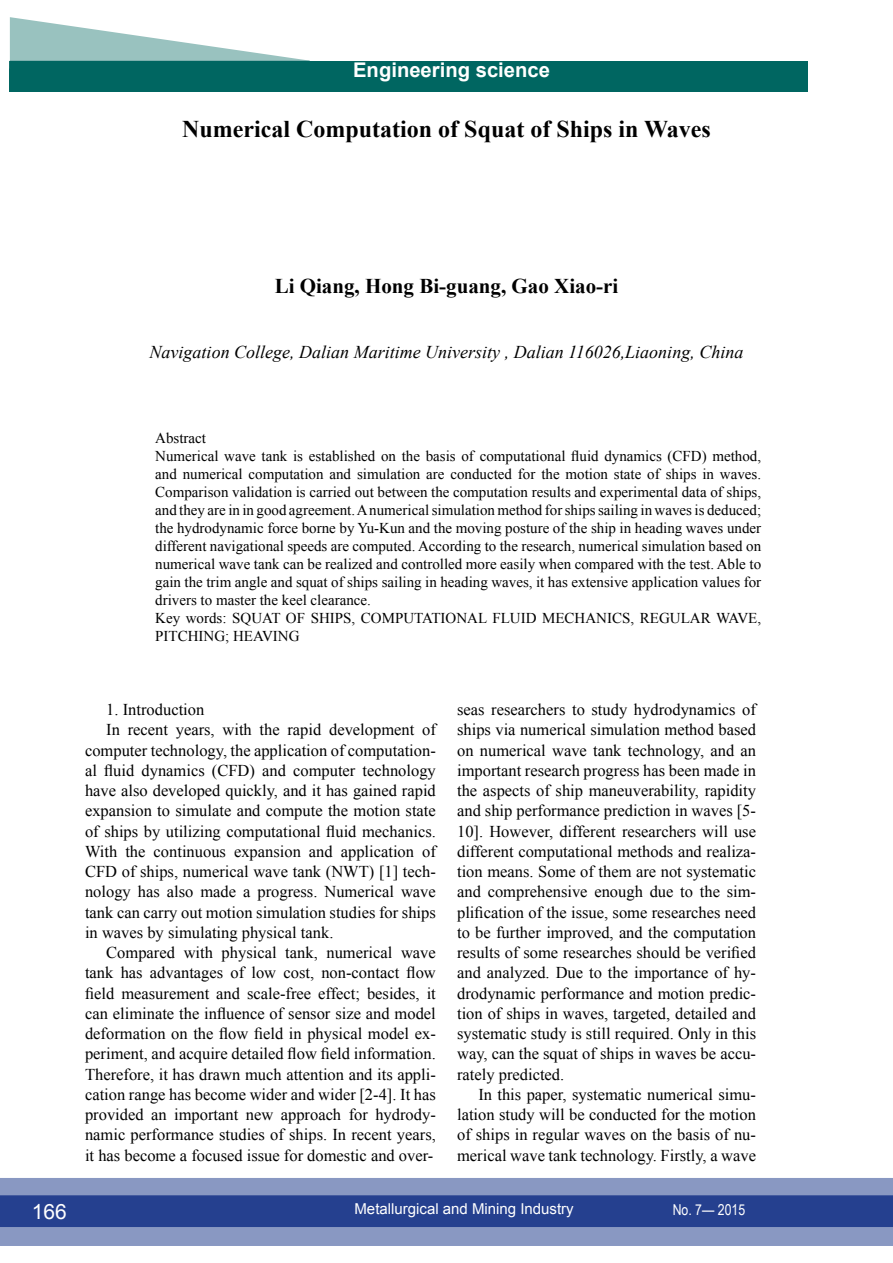
<style>
.page{position:relative;width:893px;height:1263px;background:#fff}
.page>*{position:absolute;margin:0;border:0;box-sizing:border-box;transform-origin:0 0}
.t1{font:700 24px "Times New Roman";color:#000}
.t2{font:700 21px "Times New Roman";color:#000}
.t3{font:21px "Arial";color:#fff}
.t4{font:700 20.25px "Arial";color:#fff}
.t5{font:italic 18px "Times New Roman";color:#000}
.t6{font:16.5px/20.2px "Times New Roman";color:#000;text-align:justify}
.t7{font:15px/18px "Times New Roman";color:#000}
.t8{font:15px "Arial";color:#fff}
.t9{font:15px "Arial Narrow";color:#fff}
</style>
<div class="page">
<div style="left:0;top:1178px;width:893px;height:68px;background:#8998c2"></div>
<div style="left:0;top:1195px;width:893px;height:32px;background:#25408f;border:2px solid #25408f"></div>
<div style="left:10px;top:61px;width:798px;height:30px;background:#006661"></div>
<svg style="left:10px;top:17px;width:300px;height:44px"></svg>
<p class="t4" style="left:353px;top:57px;width:198px">Engineering science</p>
<h1 class="t1" style="left:182px;top:113px;width:530px">Numerical Computation of Squat of Ships in Waves</h1>
<p class="t2" style="left:275px;top:272px;width:345px">Li Qiang, Hong Bi-guang, Gao Xiao-ri</p>
<p class="t5" style="left:150px;top:339px;width:595px">Navigation College, Dalian Maritime University , Dalian 116026,Liaoning, China</p>
<p class="t7" style="left:155px;top:429px;width:607px">Abstract<br>Numerical wave tank is established on the basis of computational fluid dynamics (CFD) method, and numerical computation and simulation are conducted for the motion state of ships in waves.<br>Comparison validation is carried out between the computation results and experimental data of ships, and they are in in good agreement. A numerical simulation method for ships sailing in waves is deduced; the hydrodynamic force borne by Yu-Kun and the moving posture of the ship in heading waves under different navigational speeds are computed. According to the research, numerical simulation based on numerical wave tank can be realized and controlled more easily when compared with the test. Able to gain the trim angle and squat of ships sailing in heading waves, it has extensive application values for drivers to master the keel clearance.<br>Key words: Squat of Ships , Computational Fluid Mechanics , Regular Wave, Pitching; Heaving</p>
<p class="t6" style="left:106px;top:699px;width:100px">1. Introduction</p>
<p class="t6" style="left:106px;top:719px;width:331px">In recent years, with the rapid development of</p>
<p class="t6" style="left:85px;top:740px;width:352px">computer technology, the application of computation-</p>
<p class="t6" style="left:85px;top:760px;width:352px">al fluid dynamics (CFD) and computer technology</p>
<p class="t6" style="left:85px;top:780px;width:352px">have also developed quickly, and it has gained rapid</p>
<p class="t6" style="left:85px;top:800px;width:352px">expansion to simulate and compute the motion state</p>
<p class="t6" style="left:85px;top:821px;width:352px">of ships by utilizing computational fluid mechanics.</p>
<p class="t6" style="left:85px;top:841px;width:352px">With the continuous expansion and application of</p>
<p class="t6" style="left:85px;top:861px;width:352px">CFD of ships, numerical wave tank (NWT) [1] tech-</p>
<p class="t6" style="left:85px;top:881px;width:352px">nology has also made a progress. Numerical wave</p>
<p class="t6" style="left:85px;top:902px;width:352px">tank can carry out motion simulation studies for ships</p>
<p class="t6" style="left:85px;top:922px;width:250px">in waves by simulating physical tank.</p>
<p class="t6" style="left:106px;top:942px;width:331px">Compared with physical tank, numerical wave</p>
<p class="t6" style="left:85px;top:962px;width:352px">tank has advantages of low cost, non-contact flow</p>
<p class="t6" style="left:85px;top:983px;width:352px">field measurement and scale-free effect; besides, it</p>
<p class="t6" style="left:85px;top:1003px;width:352px">can eliminate the influence of sensor size and model</p>
<p class="t6" style="left:85px;top:1023px;width:352px">deformation on the flow field in physical model ex-</p>
<p class="t6" style="left:85px;top:1043px;width:352px">periment, and acquire detailed flow field information.</p>
<p class="t6" style="left:85px;top:1064px;width:352px">Therefore, it has drawn much attention and its appli-</p>
<p class="t6" style="left:85px;top:1084px;width:352px">cation range has become wider and wider [2-4]. It has</p>
<p class="t6" style="left:85px;top:1104px;width:352px">provided an important new approach for hydrody-</p>
<p class="t6" style="left:85px;top:1124px;width:352px">namic performance studies of ships. In recent years,</p>
<p class="t6" style="left:85px;top:1145px;width:350px">it has become a focused issue for domestic and over-</p>
<p class="t6" style="left:457px;top:699px;width:300px">seas researchers to study hydrodynamics of ships via numerical simulation method based on numerical wave tank technology, and an important research progress has been made in the aspects of ship maneuverability, rapidity and ship performance prediction in waves [5- 10]. However, different researchers will use different computational methods and realiza&shy;tion means. Some of them are not systematic and comprehensive enough due to the sim&shy;plification of the issue, some researches need to be further improved, and the computation results of some researches should be verified and analyzed. Due to the importance of hy&shy;drodynamic performance and motion predic&shy;tion of ships in waves, targeted, detailed and systematic study is still required. Only in this way, can the squat of ships in waves be accu&shy;rately predicted.</p>
<p class="t6" style="left:457px;top:1084px;width:300px;text-indent:21px">In this paper, systematic numerical simu&shy;lation study will be conducted for the motion of ships in regular waves on the basis of nu&shy;merical wave tank technology. Firstly, a wave</p>
<p class="t3" style="left:32px;top:1197px;width:37px">166</p>
<p class="t8" style="left:354px;top:1199px;width:221px">Metallurgical and Mining Industry</p>
<p class="t9" style="left:673px;top:1198px;width:74px">No. 7— 2015</p>
</div>
